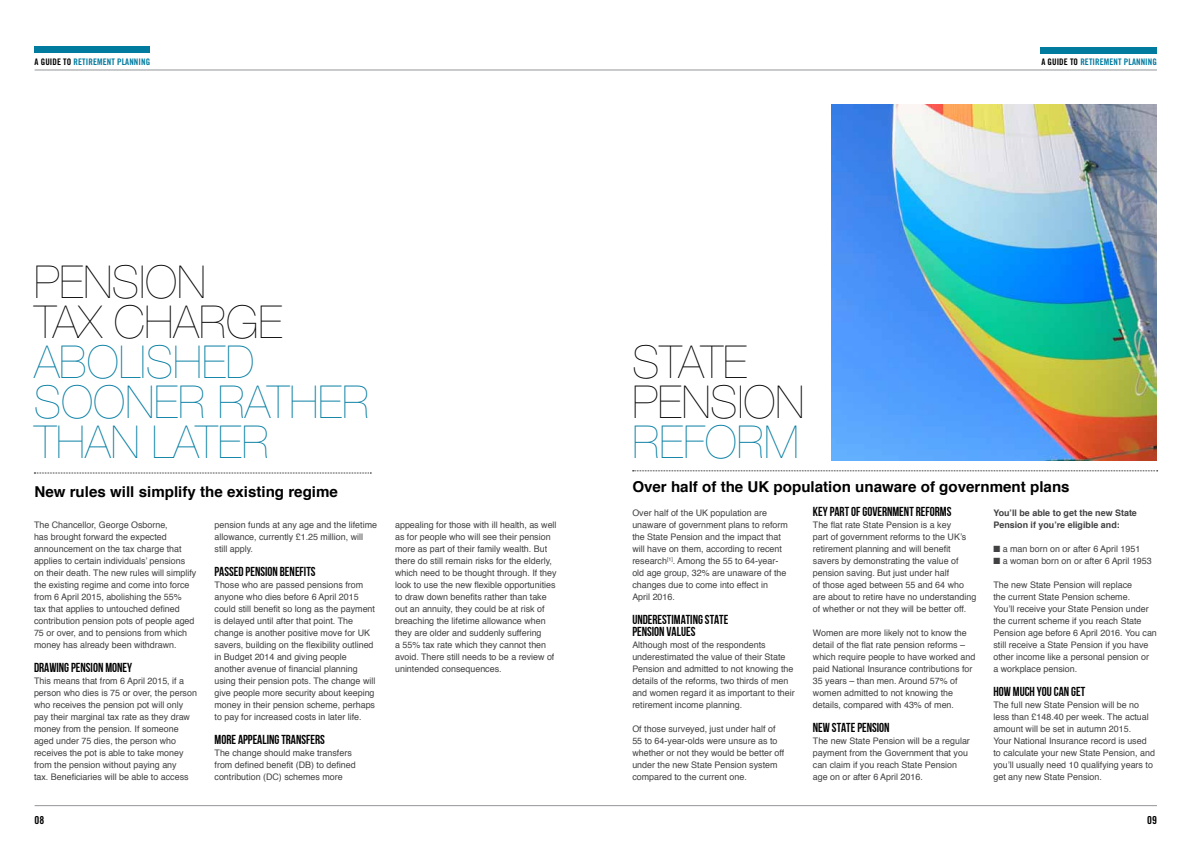
<style>
.page{position:relative;width:1191px;height:842px;background:#fff}
.page>*{position:absolute;margin:0;border:0;box-sizing:border-box;transform-origin:0 0}
.t1{font:200 45.4px/39.8px "Helvetica Neue";color:#007ba0}
.t2{font:200 45.4px/39.8px "Helvetica Neue";color:#000}
.t3{font:700 15px "Helvetica";color:#000}
.t4{font:13px/12px "Bebas Neue";color:#000}
.t5{font:11px "Trade Gothic Bold Cond Twenty";color:#000}
.t6{font:9px/12px "Helvetica";color:#414042}
.t7{font:700 9px/12px "Helvetica";color:#414042}
.t8{font:9px "Trade Gothic Bold Cond Twenty";letter-spacing:.01em;color:#007ba0}
.s1{color:#000}
</style>
<div class="page">
<hr style="left:35px;top:805px;width:1122px;height:1px;background:#939598">
<div style="left:34px;top:47px;width:116px;height:6px;background:#007ba0"></div>
<div style="left:1040px;top:47px;width:117px;height:7px;background:#007ba0"></div>
<hr style="left:35px;top:70px;width:1122px;height:1px;background:#939598">
<svg style="left:34px;top:473px;width:337px;height:1px"></svg>
<svg style="left:632px;top:471px;width:525px;height:1px"></svg>
<img style="left:831px;top:105px;width:326px;height:355px">
<p class="t8" style="left:35px;top:56px;width:117px"><span class="s1">A GUIDE TO</span> RETIREMENT PLANNING</p>
<p class="t8" style="left:1041px;top:56px;width:117px"><span class="s1">A GUIDE TO</span> RETIREMENT PLANNING</p>
<h1 class="t2" style="left:34px;top:262px;width:250px">PENSION<br>TAX CHARGE</h1>
<h1 class="t1" style="left:34px;top:341px;width:337px">ABOLISHED<br>SOONER RATHER<br>THAN LATER</h1>
<h2 class="t3" style="left:34px;top:479px;width:305px">New rules will simplify the existing regime</h2>
<p class="t6" style="left:34px;top:519px;width:164px">The Chancellor, George Osborne,<br>has brought forward the expected announcement on the tax charge that applies to certain individuals’ pensions on their death. The new rules will simplify the existing regime and come into force from 6 April 2015, abolishing the 55%<br>tax that applies to untouched defined contribution pension pots of people aged 75 or over, and to pensions from which money has already been withdrawn.</p>
<h3 class="t4" style="left:34px;top:661px;width:100px">DRAWING PENSION MONEY</h3>
<p class="t6" style="left:34px;top:675px;width:164px">This means that from 6 April 2015, if a person who dies is 75 or over, the person who receives the pension pot will only pay their marginal tax rate as they draw money from the pension. If someone aged under 75 dies, the person who receives the pot is able to take money from the pension without paying any<br>tax. Beneficiaries will be able to access</p>
<p class="t6" style="left:214px;top:519px;width:164px">pension funds at any age and the lifetime allowance, currently £1.25 million, will still apply.</p>
<h3 class="t4" style="left:214px;top:565px;width:102px">PASSED PENSION BENEFITS</h3>
<p class="t6" style="left:214px;top:579px;width:162px">Those who are passed pensions from anyone who dies before 6 April 2015 could still benefit so long as the payment is delayed until after that point. The change is another positive move for UK savers, building on the flexibility outlined in Budget 2014 and giving people another avenue of financial planning using their pension pots. The change will give people more security about keeping money in their pension scheme, perhaps to pay for increased costs in later life.</p>
<h3 class="t4" style="left:214px;top:733px;width:112px">MORE APPEALING TRANSFERS</h3>
<p class="t6" style="left:214px;top:747px;width:143px">The change should make transfers from defined benefit (DB) to defined contribution (DC) schemes more</p>
<p class="t6" style="left:395px;top:519px;width:163px">appealing for those with ill health, as well as for people who will see their pension more as part of their family wealth. But there do still remain risks for the elderly, which need to be thought through. If they look to use the new flexible opportunities to draw down benefits rather than take out an annuity, they could be at risk of breaching the lifetime allowance when they are older and suddenly suffering<br>a 55% tax rate which they cannot then avoid. There still needs to be a review of unintended consequences.</p>
<h1 class="t2" style="left:632px;top:342px;width:174px">STATE<br>PENSION</h1>
<h1 class="t1" style="left:632px;top:421px;width:163px">REFORM</h1>
<h2 class="t3" style="left:632px;top:474px;width:439px">Over half of the UK population unaware of government plans</h2>
<p class="t6" style="left:632px;top:507px;width:157px">Over half of the UK population are unaware of government plans to reform the State Pension and the impact that will have on them, according to recent research<sup>[1]</sup>. Among the 55 to 64-year&shy;old age group, 32% are unaware of the changes due to come into effect in<br>April 2016.</p>
<h3 class="t4" style="left:632px;top:613px;width:98px">UNDERESTIMATING STATE<br>PENSION VALUES</h3>
<p class="t6" style="left:632px;top:639px;width:164px">Although most of the respondents underestimated the value of their State Pension and admitted to not knowing the details of the reforms, two thirds of men and women regard it as important to their retirement income planning.</p>
<p class="t6" style="left:632px;top:723px;width:153px">Of those surveyed, just under half of 55 to 64-year-olds were unsure as to whether or not they would be better off under the new State Pension system compared to the current one.</p>
<h3 class="t4" style="left:813px;top:505px;width:140px">KEY PART OF GOVERNMENT REFORMS</h3>
<p class="t6" style="left:813px;top:519px;width:165px">The flat rate State Pension is a key<br>part of government reforms to the UK’s retirement planning and will benefit savers by demonstrating the value of pension saving. But just under half<br>of those aged between 55 and 64 who are about to retire have no understanding of whether or not they will be better off.</p>
<p class="t6" style="left:813px;top:627px;width:164px">Women are more likely not to know the detail of the flat rate pension reforms – which require people to have worked and paid National Insurance contributions for 35 years – than men. Around 57% of women admitted to not knowing the details, compared with 43% of men.</p>
<h3 class="t4" style="left:813px;top:721px;width:78px">NEW STATE PENSION</h3>
<p class="t6" style="left:813px;top:735px;width:158px">The new State Pension will be a regular payment from the Government that you can claim if you reach State Pension age on or after 6 April 2016.</p>
<p class="t7" style="left:993px;top:507px;width:145px">You’ll be able to get the new State<br>Pension if you’re eligible and:</p>
<p class="t6" style="left:993px;top:543px;width:148px">■ a man born on or after 6 April 1951</p>
<p class="t6" style="left:993px;top:555px;width:160px">■ a woman born on or after 6 April 1953</p>
<p class="t6" style="left:993px;top:579px;width:165px">The new State Pension will replace<br>the current State Pension scheme.<br>You’ll receive your State Pension under the current scheme if you reach State Pension age before 6 April 2016. You can still receive a State Pension if you have other income like a personal pension or<br>a workplace pension.</p>
<h3 class="t4" style="left:993px;top:685px;width:93px">HOW MUCH YOU CAN GET</h3>
<p class="t6" style="left:993px;top:699px;width:163px">The full new State Pension will be no less than £148.40 per week. The actual amount will be set in autumn 2015.<br>Your National Insurance record is used to calculate your new State Pension, and you’ll usually need 10 qualifying years to get any new State Pension.</p>
<p class="t5" style="left:35px;top:813px;width:11px">08</p>
<p class="t5" style="left:1147px;top:813px;width:11px">09</p>
</div>
